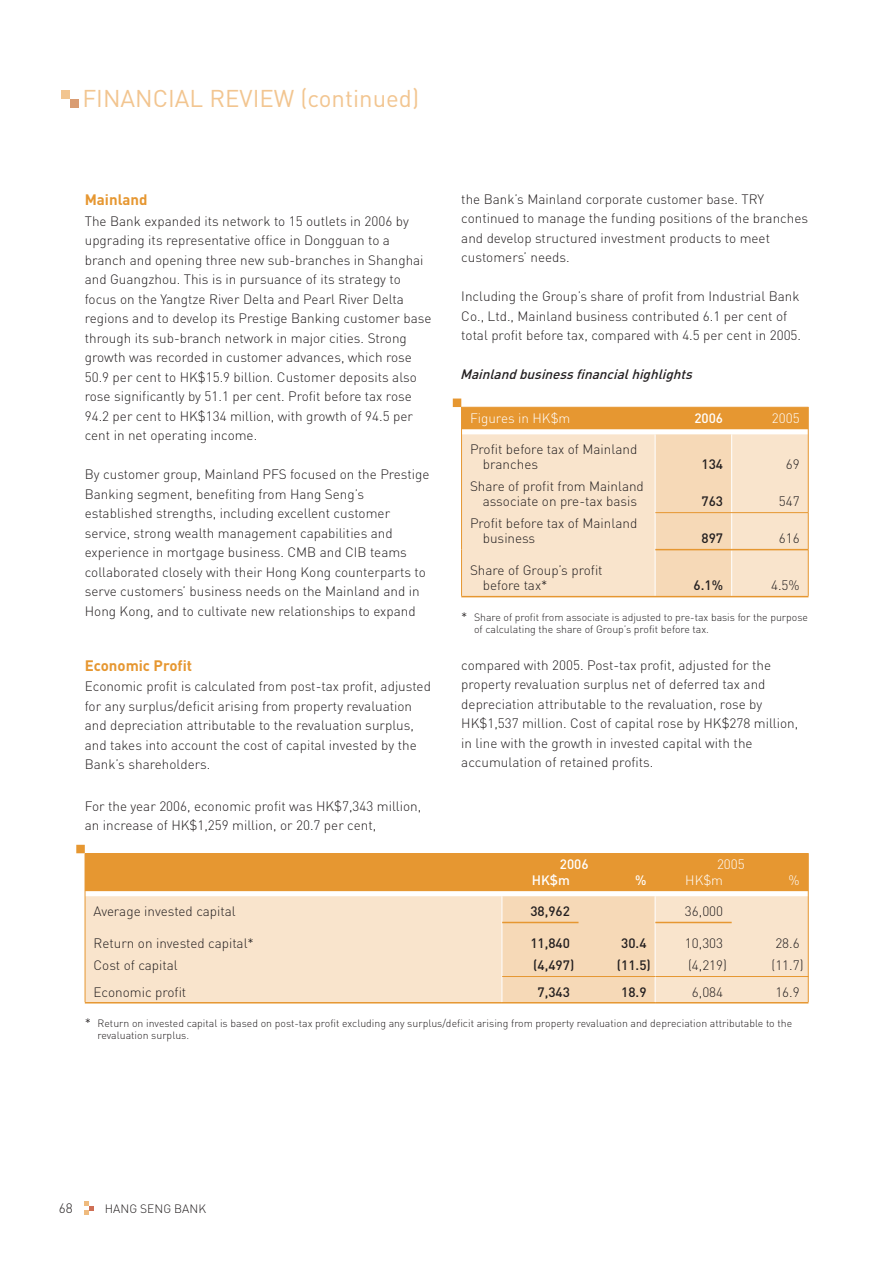
<style>
.page{position:relative;width:893px;height:1263px;background:#fff}
.page>*{position:absolute;margin:0;border:0;box-sizing:border-box;transform-origin:0 0}
.t1{font:24px "DIN";color:#f2c590}
.t2{font:700 15px "DIN";color:#e69731}
.t3{font:300 13.5px/19.5px "DIN";color:#231f20}
.t4{font:500 13.5px "DIN";color:#231f20}
.t5{font:italic 500 13.5px "DIN";color:#231f20}
.t6{font:300 13.5px "DIN";color:#fff}
.t7{font:500 13.5px "DIN";color:#fff}
.t8{font:300 12px "DIN";color:#231f20}
.t9{font:300 10.5px/12px "DIN";color:#231f20}
.s1{font-size:13.5px}
</style>
<div class="page">
<div style="left:70px;top:99px;width:8px;height:8px;background:#d99c72"></div>
<div style="left:61px;top:90px;width:9px;height:9px;background:#f2c590"></div>
<svg style="left:85px;top:1202px;width:8px;height:12px"></svg>
<div style="left:453px;top:399px;width:8px;height:8px;background:#e69731"></div>
<svg style="left:461px;top:407px;width:348px;height:190px;background:#f5d8b4"></svg>
<div style="left:76px;top:845px;width:9px;height:8px;background:#e69731"></div>
<hr style="left:85px;top:853px;width:417px;height:1px;background:#e69731">
<hr style="left:502px;top:853px;width:306px;height:1px;background:#e69731">
<svg style="left:85px;top:854px;width:724px;height:150px;background:#f3cfa1"></svg>
<h1 class="t1" style="left:82px;top:90px;width:338px">FINANCIAL REVIEW (continued)</h1>
<p class="t2" style="left:85px;top:194px;width:64px">Mainland</p>
<p class="t3" style="left:85px;top:213px;width:348px">The Bank expanded its network to 15 outlets in 2006 by upgrading its representative office in Dongguan to a branch and opening three new sub-branches in Shanghai and Guangzhou. This is in pursuance of its strategy to focus on the Yangtze River Delta and Pearl River Delta regions and to develop its Prestige Banking customer base through its sub-branch network in major cities. Strong growth was recorded in customer advances, which rose 50.9 per cent to HK$15.9 billion. Customer deposits also rose significantly by 51.1 per cent. Profit before tax rose 94.2 per cent to HK$134 million, with growth of 94.5 per cent in net operating income.</p>
<p class="t3" style="left:85px;top:466px;width:346px">By customer group, Mainland PFS focused on the Prestige Banking segment, benefiting from Hang Seng’s established strengths, including excellent customer service, strong wealth management capabilities and experience in mortgage business. CMB and CIB teams collaborated closely with their Hong Kong counterparts to serve customers’ business needs on the Mainland and in Hong Kong, and to cultivate new relationships to expand</p>
<p class="t2" style="left:85px;top:660px;width:109px">Economic Profit</p>
<p class="t3" style="left:85px;top:678px;width:348px">Economic profit is calculated from post-tax profit, adjusted for any surplus/deficit arising from property revaluation and depreciation attributable to the revaluation surplus, and takes into account the cost of capital invested by the Bank’s shareholders.</p>
<p class="t3" style="left:85px;top:798px;width:338px">For the year 2006, economic profit was HK$7,343 million, an increase of HK$1,259 million, or 20.7 per cent,</p>
<p class="t3" style="left:461px;top:191px;width:348px">the Bank’s Mainland corporate customer base. TRY continued to manage the funding positions of the branches and develop structured investment products to meet customers’ needs.</p>
<p class="t3" style="left:461px;top:288px;width:341px">Including the Group’s share of profit from Industrial Bank<br>Co., Ltd., Mainland business contributed 6.1 per cent of total profit before tax, compared with 4.5 per cent in 2005.</p>
<p class="t5" style="left:460px;top:370px;width:237px">Mainland business financialhighlights</p>
<p class="t6" style="left:470px;top:413px;width:102px">Figures in HK$m</p>
<p class="t7" style="left:694px;top:413px;width:30px">2006</p>
<p class="t6" style="left:772px;top:413px;width:29px">2005</p>
<p class="t3" style="left:483px;top:444px;width:156px;line-height:15px;text-indent:-13px">Profit before tax of Mainland branches</p>
<p class="t4" style="left:701px;top:460px;width:23px">134</p>
<p class="t3" style="left:785px;top:456px;width:15px">69</p>
<p class="t3" style="left:470px;top:481px;width:175px;line-height:15px;text-align:center">Share of profit from Mainland associate on pre-tax basis</p>
<p class="t3" style="left:483px;top:518px;width:156px;line-height:15px;text-indent:-13px">Profit before tax of Mainland business</p>
<p class="t4" style="left:701px;top:497px;width:23px">763</p>
<p class="t3" style="left:778px;top:493px;width:22px">547</p>
<p class="t4" style="left:701px;top:534px;width:23px">897</p>
<p class="t3" style="left:778px;top:530px;width:22px">616</p>
<p class="t3" style="left:483px;top:565px;width:121px;line-height:15px;text-indent:-13px">Share of Group’s profit before tax*</p>
<p class="t4" style="left:693px;top:581px;width:31px">6.1%</p>
<p class="t3" style="left:771px;top:577px;width:30px">4.5%</p>
<p class="t9" style="left:474px;top:612px;width:335px;text-indent:-13px"><span class="s1">*</span> Share of profit from associate is adjusted to pre-tax basis for the purpose of calculating the share of Group’s profit before tax.</p>
<p class="t3" style="left:461px;top:657px;width:338px">compared with 2005. Post-tax profit, adjusted for the property revaluation surplus net of deferred tax and depreciation attributable to the revaluation, rose by HK$1,537 million. Cost of capital rose by HK$278 million, in line with the growth in invested capital with the accumulation of retained profits.</p>
<p class="t7" style="left:560px;top:860px;width:30px">2006</p>
<p class="t6" style="left:717px;top:860px;width:29px">2005</p>
<p class="t7" style="left:531px;top:875px;width:40px">HK$m</p>
<p class="t7" style="left:635px;top:875px;width:13px">%</p>
<p class="t6" style="left:685px;top:875px;width:39px">HK$m</p>
<p class="t6" style="left:788px;top:875px;width:13px">%</p>
<p class="t3" style="left:93px;top:903px;width:144px">Average invested capital</p>
<p class="t4" style="left:530px;top:907px;width:41px">38,962</p>
<p class="t3" style="left:685px;top:903px;width:40px">36,000</p>
<p class="t3" style="left:93px;top:935px;width:162px">Return on invested capital*</p>
<p class="t4" style="left:530px;top:939px;width:41px">11,840</p>
<p class="t4" style="left:621px;top:939px;width:27px">30.4</p>
<p class="t3" style="left:685px;top:935px;width:40px">10,303</p>
<p class="t3" style="left:775px;top:935px;width:26px">28.6</p>
<p class="t3" style="left:93px;top:957px;width:86px">Cost of capital</p>
<p class="t4" style="left:533px;top:961px;width:43px">(4,497)</p>
<p class="t4" style="left:617px;top:961px;width:35px">(11.5)</p>
<p class="t3" style="left:688px;top:957px;width:40px">(4,219)</p>
<p class="t3" style="left:771px;top:957px;width:34px">(11.7)</p>
<p class="t3" style="left:93px;top:984px;width:94px">Economic profit</p>
<p class="t4" style="left:537px;top:987px;width:34px">7,343</p>
<p class="t4" style="left:621px;top:987px;width:27px">18.9</p>
<p class="t3" style="left:692px;top:984px;width:33px">6,084</p>
<p class="t3" style="left:775px;top:984px;width:26px">16.9</p>
<p class="t9" style="left:98px;top:1018px;width:696px;text-indent:-13px"><span class="s1">*</span> Return on invested capital is based on post-tax profit excluding any surplus/deficit arising from property revaluation and depreciation attributable to the revaluation surplus.</p>
<p class="t3" style="left:59px;top:1200px;width:15px">68</p>
<p class="t8" style="left:105px;top:1204px;width:103px">HANG SENG BANK</p>
</div>
